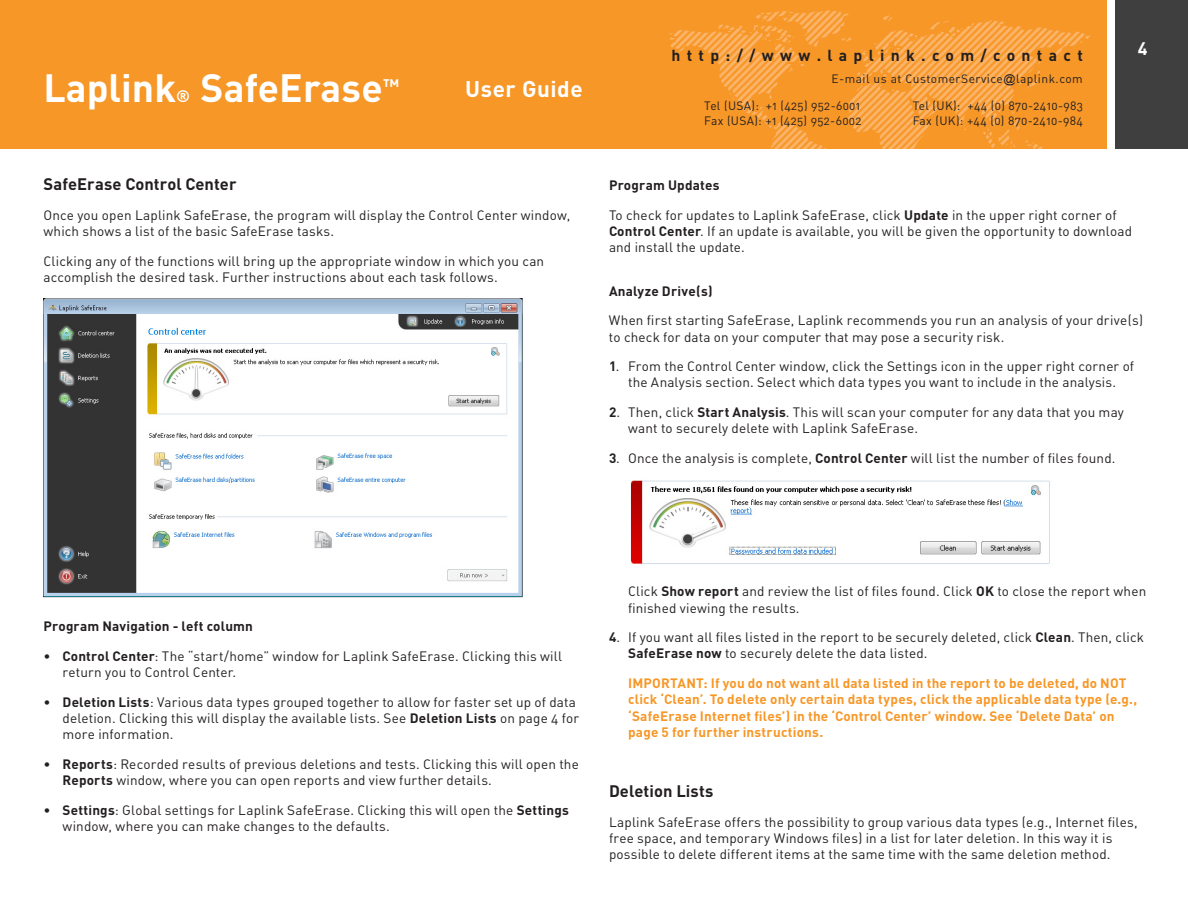
<style>
.page{position:relative;width:1188px;height:918px;background:#fff}
.page>*{position:absolute;margin:0;border:0;box-sizing:border-box;transform-origin:0 0}
.t1{font:700 39px "DIN";color:#fff}
.t2{font:700 22.5px "DIN";letter-spacing:.025em;color:#fff}
.t3{font:700 18px "DIN";color:#fff}
.t4{font:700 16.5px "DIN";letter-spacing:.005em;color:#231f20}
.t5{font:700 16.5px "DIN";color:#fff}
.t6{font:700 15.75px "DIN";letter-spacing:.4em;color:#231f20}
.t7{font:13.5px/16.2px "DIN Regular Alternate";letter-spacing:.01em;color:#231f20}
.t8{font:700 13.5px/16.2px "DIN";letter-spacing:.015em;color:#f79727}
.t9{font:700 13.5px "DIN";letter-spacing:.015em;color:#231f20}
.t10{font:12px/14.4px "DIN Regular Alternate";letter-spacing:.025em;color:#231f20}
.s1{font-family:"Arial"}
.s2{font-family:"DIN";font-weight:700}
</style>
<div class="page">
<div style="left:0;top:0;width:1107px;height:148px;background:#f79727"></div>
<svg style="left:669px;top:10px;width:424px;height:139px"></svg>
<div style="left:1116px;top:0;width:72px;height:148px;background:#3f3f40"></div>
<img style="left:44px;top:298px;width:479px;height:300px">
<img style="left:631px;top:480px;width:419px;height:84px">
<h1 class="t1" style="left:44px;top:63px;width:134px">Laplink</h1>
<p class="t5" style="left:176px;top:86px;width:15px">®</p>
<h1 class="t1" style="left:201px;top:63px;width:201px">SafeErase<sup>™</sup></h1>
<h2 class="t2" style="left:465px;top:74px;width:119px">User Guide</h2>
<p class="t4" style="left:44px;top:174px;width:195px">SafeErase Control Center</p>
<p class="t7" style="left:43px;top:207px;width:528px">Once you open Laplink SafeErase, the program will display the Control Center window, which shows a list of the basic SafeErase tasks.</p>
<p class="t7" style="left:43px;top:253px;width:502px">Clicking any of the functions will bring up the appropriate window in which you can accomplish the desired task. Further instructions about each task follows.</p>
<p class="t6" style="left:671px;top:45px;width:413px">http://www.laplink.com/contact</p>
<p class="t10" style="left:831px;top:71px;width:253px">E-mail us at CustomerService<span class="s1">@</span>laplink.com</p>
<p class="t10" style="left:704px;top:98px;width:159px">Tel (USA): +1 (425) 952-6001<br>Fax (USA): +1 (425) 952-6002</p>
<p class="t10" style="left:913px;top:98px;width:172px">Tel (UK): +44 (0) 870-2410-983<br>Fax (UK): +44 (0) 870-2410-984</p>
<h3 class="t3" style="left:1138px;top:37px;width:11px">4</h3>
<p class="t9" style="left:609px;top:177px;width:112px">Program Updates</p>
<p class="t7" style="left:609px;top:207px;width:525px">To check for updates to Laplink SafeErase, click <span class="s2">Update</span> in the upper right corner of<br><span class="s2">Control Center</span>. If an update is available, you will be given the opportunity to download and install the update.</p>
<p class="t9" style="left:609px;top:282px;width:105px">Analyze Drive(s)</p>
<p class="t7" style="left:609px;top:312px;width:536px">When first starting SafeErase, Laplink recommends you run an analysis of your drive(s) to check for data on your computer that may pose a security risk.</p>
<p class="t7" style="left:609px;top:358px;width:527px;text-align:center"><span class="s2">1</span>. From the Control Center window, click the Settings icon in the upper right corner of the Analysis section. Select which data types you want to include in the analysis.</p>
<p class="t7" style="left:628px;top:404px;width:497px;text-indent:-19px"><span class="s2">2</span>. Then, click <span class="s2">Start Analysis</span>. This will scan your computer for any data that you may want to securely delete with Laplink SafeErase.</p>
<p class="t7" style="left:609px;top:450px;width:508px"><span class="s2">3</span>. Once the analysis is complete, <span class="s2">Control Center</span> will list the number of files found.</p>
<p class="t9" style="left:44px;top:617px;width:211px">Program Navigation - left column</p>
<p class="t7" style="left:63px;top:647px;width:501px;text-indent:-19px">• <span class="s2">Control Center</span>: The “start/home” window for Laplink SafeErase. Clicking this will return you to Control Center.</p>
<p class="t7" style="left:63px;top:693px;width:518px;text-indent:-19px">• <span class="s2">Deletion Lists</span>: Various data types grouped together to allow for faster set up of data deletion. Clicking this will display the available lists. See <span class="s2">Deletion Lists</span> on page 4 for more information.</p>
<p class="t7" style="left:63px;top:755px;width:518px;text-indent:-19px">• <span class="s2">Reports</span>: Recorded results of previous deletions and tests. Clicking this will open the<br><span class="s2">Reports</span> window, where you can open reports and view further details.</p>
<p class="t7" style="left:63px;top:801px;width:508px;text-indent:-19px">• <span class="s2">Settings</span>: Global settings for Laplink SafeErase. Clicking this will open the <span class="s2">Settings </span>window, where you can make changes to the defaults.</p>
<p class="t7" style="left:628px;top:583px;width:520px">Click <span class="s2">Show report</span> and review the list of files found. Click <span class="s2">OK</span> to close the report when finished viewing the results.</p>
<p class="t7" style="left:628px;top:629px;width:517px;text-indent:-19px"><span class="s2">4</span>. If you want all files listed in the report to be securely deleted, click <span class="s2">Clean</span>. Then, click<br><span class="s2">SafeErase now</span> to securely delete the data listed.</p>
<p class="t8" style="left:628px;top:675px;width:511px">IMPORTANT: If you do not want all data listed in the report to be deleted, do NOT click ‘Clean’. To delete only certain data types, click the applicable data type (e.g., ‘SafeErase Internet files’) in the ‘Control Center’ window. See ‘Delete Data’ on page 5 for further instructions.</p>
<p class="t4" style="left:609px;top:780px;width:106px">Deletion Lists</p>
<p class="t7" style="left:609px;top:813px;width:530px">Laplink SafeErase offers the possibility to group various data types (e.g., Internet files, free space, and temporary Windows files) in a list for later deletion. In this way it is possible to delete different items at the same time with the same deletion method.</p>
</div>
